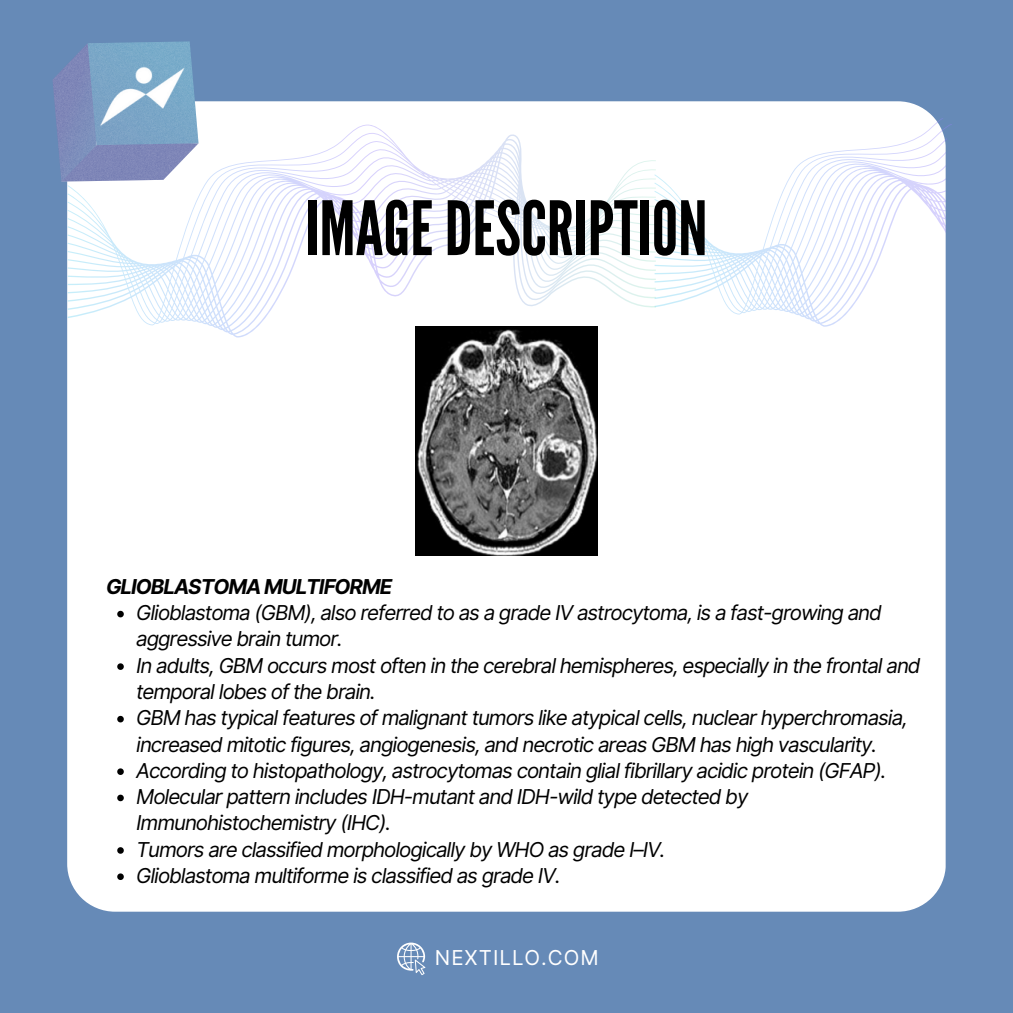
<style>
.page{position:relative;width:1013px;height:1013px;background:#fff}
.page>*{position:absolute;margin:0;border:0;box-sizing:border-box;transform-origin:0 0}
.t1{font:74.62px "League Gothic";color:#000}
.t2{font:italic 20.5px/26.2px "Inter";letter-spacing:-.05em;color:#000}
.t3{font:italic 700 20.5px "Inter";letter-spacing:-.05em;color:#000}
.t4{font:20.5px "Inter";letter-spacing:.05em;color:#fff}
</style>
<div class="page">
<div style="left:0;top:0;width:1012px;height:1012px;background:#668ab7"></div>
<div style="left:67px;top:101px;width:878px;height:810px;background:#fff"></div>
<svg style="left:654px;top:114px;width:291px;height:213px;background:#f9fafe"></svg>
<svg style="left:67px;top:125px;width:589px;height:212px;background:#f8fafd"></svg>
<svg style="left:53px;top:41px;width:145px;height:140px;background:#8397c0"></svg>
<img style="left:64px;top:49px;width:155px;height:80px">
<svg style="left:397px;top:942px;width:28px;height:33px"></svg>
<div style="left:926px;top:0;width:86px;height:130px;background:#668ab7"></div>
<svg style="left:117px;top:611px;width:7px;height:6px"></svg>
<svg style="left:117px;top:663px;width:7px;height:7px"></svg>
<svg style="left:117px;top:716px;width:7px;height:6px"></svg>
<svg style="left:117px;top:768px;width:7px;height:7px"></svg>
<svg style="left:117px;top:794px;width:7px;height:7px"></svg>
<svg style="left:117px;top:847px;width:7px;height:6px"></svg>
<svg style="left:117px;top:873px;width:7px;height:7px"></svg>
<img style="left:415px;top:327px;width:182px;height:229px">
<p class="t1" style="left:305px;top:185px;width:404px">IMAGEDESCRIPTION</p>
<h1 class="t3" style="left:106px;top:574px;width:288px">GLIOBLASTOMA MULTIFORME</h1>
<h2 class="t2" style="left:136px;top:599px;width:747px">Glioblastoma (GBM), also referred to as a grade IV astrocytoma, is a fast-growing and aggressive brain tumor.</h2>
<p class="t2" style="left:136px;top:652px;width:786px">In adults, GBM occurs most often in the cerebral hemispheres, especially in the frontal and temporal lobes of the brain.</p>
<p class="t2" style="left:136px;top:704px;width:773px">GBM has typical features of malignant tumors like atypical cells, nuclear hyperchromasia, increased mitotic figures, angiogenesis, and necrotic areas GBM has high vascularity.</p>
<p class="t2" style="left:136px;top:757px;width:752px">According to histopathology, astrocytomas contain glial fibrillary acidic protein (GFAP).</p>
<p class="t2" style="left:136px;top:783px;width:613px">Molecular pattern includes IDH-mutant and IDH-wild type detected by<br>Immunohistochemistry (IHC).</p>
<p class="t2" style="left:136px;top:836px;width:531px">Tumors are classified morphologically by WHO as grade I–IV.</p>
<p class="t2" style="left:136px;top:862px;width:426px">Glioblastoma multiforme is classified as grade IV.</p>
<p class="t4" style="left:435px;top:945px;width:166px">NEXTILLO.COM</p>
</div>
